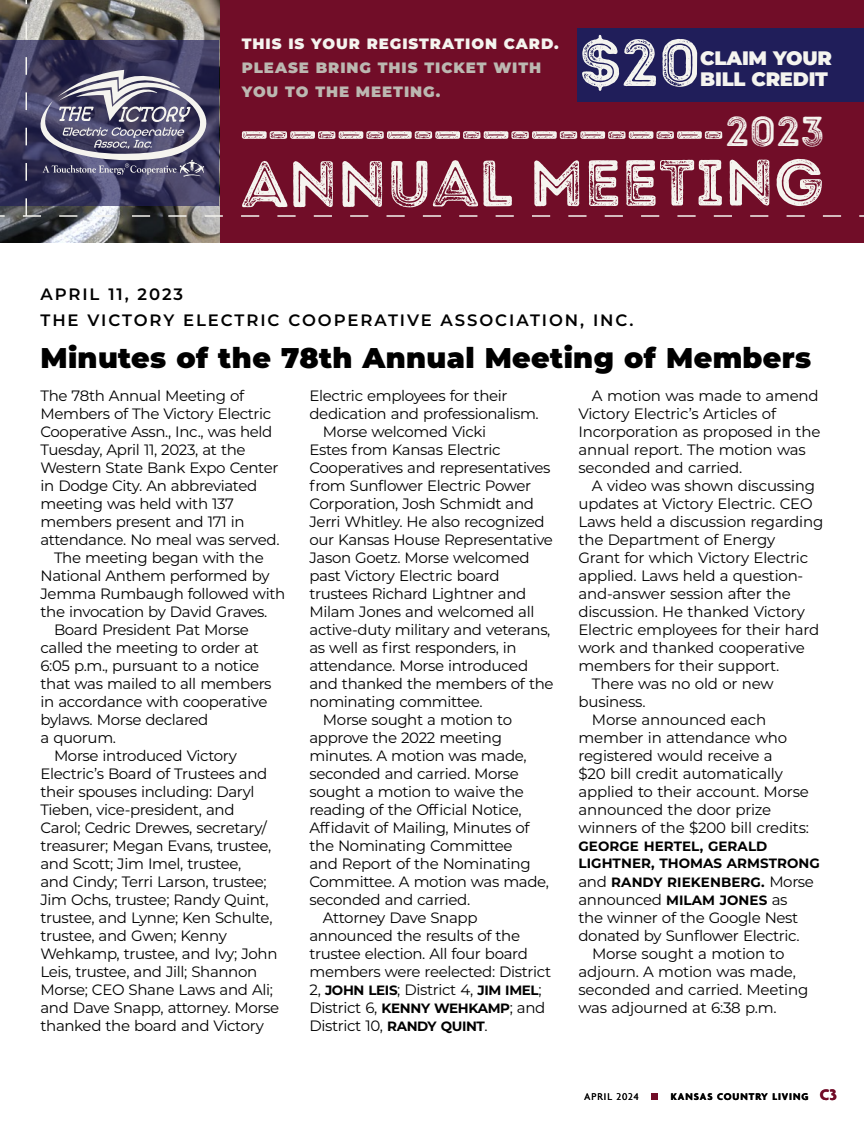
<style>
.page{position:relative;width:864px;height:1134px;background:#fff}
.page>*{position:absolute;margin:0;border:0;box-sizing:border-box;transform-origin:0 0}
.t1{font:66.3px "Intro Rust G Base 2 Line";color:#f5f4ef}
.t2{font:65.25px "Intro Rust G Base 2 Line";letter-spacing:-.005em;color:#f5f4ef}
.t3{font:41.85px "Intro Rust G Base 2 Line";color:#f5f4ef}
.t4{font:900 28.5px "Montserrat";letter-spacing:.01em;color:#000}
.t5{font:900 19.5px/21.5px "Montserrat";letter-spacing:-.015em;color:#f5f4ef}
.t6{font:600 16.5px/25.8px "Montserrat";letter-spacing:.115em;color:#000}
.t7{font:15px/18px "Montserrat";letter-spacing:-.025em;color:#000}
.t8{font:900 15px/24px "Montserrat";letter-spacing:.06em;color:#bcb8b1}
.t9{font:900 15px "Montserrat";letter-spacing:.06em;color:#f5f4ef}
.t10{font:700 13.5px/18px "Montserrat";letter-spacing:.005em;color:#000}
.t11{font:700 13.5px "Montserrat";letter-spacing:-.025em;color:#000}
.t12{font:700 10.5px "Agenda";letter-spacing:.09em;color:#000}
.t13{font:10.5px "Agenda";letter-spacing:.09em;color:#000}
.s1{font-weight:400;font-size:15px}
.s2{font-weight:700;font-size:13.5px}
.s3{font-size:16.5px;color:#710d28}
</style>
<div class="page">
<div style="left:0;top:0;width:864px;height:243px;background:#710d28"></div>
<img style="left:0;top:217px;width:219px;height:26px">
<svg style="left:0;top:0;width:864px;height:217px"></svg>
<div style="left:651px;top:1093px;width:7px;height:7px;background:#710d28"></div>
<p class="t9" style="left:242px;top:32px;width:318px">THIS IS YOUR REGISTRATION CARD.</p>
<p class="t8" style="left:242px;top:54px;width:301px">PLEASE BRING THIS TICKET WITH<br>YOU TO THE MEETING.</p>
<h1 class="t1" style="left:579px;top:21px;width:124px">$20</h1>
<h3 class="t5" style="left:700px;top:46px;width:133px">CLAIM YOUR<br>BILL CREDIT</h3>
<h3 class="t3" style="left:725px;top:104px;width:101px">2023</h3>
<h2 class="t2" style="left:241px;top:142px;width:585px">ANNUAL MEETING</h2>
<p class="t6" style="left:40px;top:280px;width:595px">APRIL 11, 2023<br>THE VICTORY ELECTRIC COOPERATIVE ASSOCIATION, INC.</p>
<h3 class="t4" style="left:40px;top:336px;width:772px">Minutes of the 78th Annual Meeting of Members</h3>
<p class="t7" style="left:40px;top:386px;width:205px">The 78th Annual Meeting of</p>
<p class="t7" style="left:40px;top:404px;width:232px">Members of The Victory Electric</p>
<p class="t7" style="left:40px;top:422px;width:233px">Cooperative Assn., Inc., was held</p>
<p class="t7" style="left:40px;top:440px;width:207px">Tuesday, April 11, 2023, at the</p>
<p class="t7" style="left:40px;top:458px;width:239px">Western State Bank Expo Center</p>
<p class="t7" style="left:40px;top:476px;width:218px">in Dodge City. An abbreviated</p>
<p class="t7" style="left:40px;top:494px;width:195px">meeting was held with 137</p>
<p class="t7" style="left:40px;top:512px;width:206px">members present and 171 in</p>
<p class="t7" style="left:40px;top:530px;width:241px">attendance. No meal was served.</p>
<p class="t7" style="left:54px;top:548px;width:211px">The meeting began with the</p>
<p class="t7" style="left:40px;top:566px;width:231px">National Anthem performed by</p>
<p class="t7" style="left:40px;top:584px;width:246px">Jemma Rumbaugh followed with</p>
<p class="t7" style="left:40px;top:602px;width:228px">the invocation by David Graves.</p>
<p class="t7" style="left:54px;top:620px;width:196px">Board President Pat Morse</p>
<p class="t7" style="left:40px;top:638px;width:220px">called the meeting to order at</p>
<p class="t7" style="left:40px;top:656px;width:220px">6:05 p.m., pursuant to a notice</p>
<p class="t7" style="left:40px;top:674px;width:233px">that was mailed to all members</p>
<p class="t7" style="left:40px;top:692px;width:228px">in accordance with cooperative</p>
<p class="t7" style="left:40px;top:710px;width:169px">bylaws. Morse declared</p>
<p class="t7" style="left:40px;top:728px;width:77px">a quorum.</p>
<p class="t7" style="left:54px;top:746px;width:184px">Morse introduced Victory</p>
<p class="t7" style="left:40px;top:764px;width:228px">Electric’s Board of Trustees and</p>
<p class="t7" style="left:40px;top:782px;width:216px">their spouses including: Daryl</p>
<p class="t7" style="left:40px;top:800px;width:196px">Tieben, vice-president, and</p>
<p class="t7" style="left:40px;top:818px;width:228px">Carol; Cedric Drewes, secretary/</p>
<p class="t7" style="left:40px;top:836px;width:232px">treasurer; Megan Evans, trustee,</p>
<p class="t7" style="left:40px;top:854px;width:202px">and Scott; Jim Imel, trustee,</p>
<p class="t7" style="left:40px;top:872px;width:228px">and Cindy; Terri Larson, trustee;</p>
<p class="t7" style="left:40px;top:890px;width:230px">Jim Ochs, trustee; Randy Quint,</p>
<p class="t7" style="left:40px;top:908px;width:234px">trustee, and Lynne; Ken Schulte,</p>
<p class="t7" style="left:40px;top:926px;width:188px">trustee, and Gwen; Kenny</p>
<p class="t7" style="left:40px;top:944px;width:239px">Wehkamp, trustee, and Ivy; John</p>
<p class="t7" style="left:40px;top:962px;width:218px">Leis, trustee, and Jill; Shannon</p>
<p class="t7" style="left:40px;top:980px;width:234px">Morse; CEO Shane Laws and Ali;</p>
<p class="t7" style="left:40px;top:998px;width:240px">and Dave Snapp, attorney. Morse</p>
<p class="t7" style="left:40px;top:1016px;width:225px">thanked the board and Victory</p>
<p class="t7" style="left:309px;top:386px;width:200px">Electric employees for their</p>
<p class="t7" style="left:309px;top:404px;width:231px">dedication and professionalism.</p>
<p class="t7" style="left:323px;top:422px;width:165px">Morse welcomed Vicki</p>
<p class="t7" style="left:309px;top:440px;width:193px">Estes from Kansas Electric</p>
<p class="t7" style="left:309px;top:458px;width:243px">Cooperatives and representatives</p>
<p class="t7" style="left:309px;top:476px;width:223px">from Sunflower Electric Power</p>
<p class="t7" style="left:309px;top:494px;width:226px">Corporation, Josh Schmidt and</p>
<p class="t7" style="left:309px;top:512px;width:237px">Jerri Whitley. He also recognized</p>
<p class="t7" style="left:309px;top:530px;width:245px">our Kansas House Representative</p>
<p class="t7" style="left:309px;top:548px;width:222px">Jason Goetz. Morse welcomed</p>
<p class="t7" style="left:309px;top:566px;width:192px">past Victory Electric board</p>
<p class="t7" style="left:309px;top:584px;width:218px">trustees Richard Lightner and</p>
<p class="t7" style="left:309px;top:602px;width:226px">Milam Jones and welcomed all</p>
<p class="t7" style="left:309px;top:620px;width:242px">active-duty military and veterans,</p>
<p class="t7" style="left:309px;top:638px;width:209px">as well as first responders, in</p>
<p class="t7" style="left:309px;top:656px;width:220px">attendance. Morse introduced</p>
<p class="t7" style="left:309px;top:674px;width:246px">and thanked the members of the</p>
<p class="t7" style="left:309px;top:692px;width:175px">nominating committee.</p>
<p class="t7" style="left:323px;top:710px;width:191px">Morse sought a motion to</p>
<p class="t7" style="left:309px;top:728px;width:194px">approve the 2022 meeting</p>
<p class="t7" style="left:309px;top:746px;width:219px">minutes. A motion was made,</p>
<p class="t7" style="left:309px;top:764px;width:211px">seconded and carried. Morse</p>
<p class="t7" style="left:309px;top:782px;width:216px">sought a motion to waive the</p>
<p class="t7" style="left:309px;top:800px;width:214px">reading of the Official Notice,</p>
<p class="t7" style="left:309px;top:818px;width:222px">Affidavit of Mailing, Minutes of</p>
<p class="t7" style="left:309px;top:836px;width:205px">the Nominating Committee</p>
<p class="t7" style="left:309px;top:854px;width:223px">and Report of the Nominating</p>
<p class="t7" style="left:309px;top:872px;width:241px">Committee. A motion was made,</p>
<p class="t7" style="left:309px;top:890px;width:162px">seconded and carried.</p>
<p class="t7" style="left:323px;top:908px;width:156px">Attorney Dave Snapp</p>
<p class="t7" style="left:309px;top:926px;width:212px">announced the results of the</p>
<p class="t7" style="left:309px;top:944px;width:220px">trustee election. All four board</p>
<p class="t7" style="left:309px;top:962px;width:243px">members were reelected: District</p>
<p class="t11" style="left:309px;top:980px;width:234px"><span class="s1">2,</span> JOHN LEIS<span class="s1">; District 4,</span> JIM IMEL<span class="s1">;</span></p>
<p class="t7" style="left:309px;top:998px;width:237px">District 6, <span class="s2">KENNY WEHKAMP</span>; and<br>District 10, <span class="s2">RANDY QUINT</span>.</p>
<p class="t7" style="left:578px;top:386px;width:243px;text-indent:14px">A motion was made to amend<br>Victory Electric’s Articles of<br>Incorporation as proposed in the annual report. The motion was seconded and carried.</p>
<p class="t7" style="left:592px;top:476px;width:225px">A video was shown discussing</p>
<p class="t7" style="left:578px;top:494px;width:236px">updates at Victory Electric. CEO</p>
<p class="t7" style="left:578px;top:512px;width:246px">Laws held a discussion regarding</p>
<p class="t7" style="left:578px;top:530px;width:198px">the Department of Energy</p>
<p class="t7" style="left:578px;top:548px;width:231px">Grant for which Victory Electric</p>
<p class="t7" style="left:578px;top:566px;width:226px">applied. Laws held a question-</p>
<p class="t7" style="left:578px;top:584px;width:214px">and-answer session after the</p>
<p class="t7" style="left:578px;top:602px;width:228px">discussion. He thanked Victory</p>
<p class="t7" style="left:578px;top:620px;width:242px">Electric employees for their hard</p>
<p class="t7" style="left:578px;top:638px;width:228px">work and thanked cooperative</p>
<p class="t7" style="left:578px;top:656px;width:202px">members for their support.</p>
<p class="t7" style="left:592px;top:674px;width:183px">There was no old or new</p>
<p class="t7" style="left:578px;top:692px;width:69px">business.</p>
<p class="t7" style="left:592px;top:710px;width:176px">Morse announced each</p>
<p class="t7" style="left:578px;top:728px;width:210px">member in attendance who</p>
<p class="t7" style="left:578px;top:746px;width:196px">registered would receive a</p>
<p class="t7" style="left:578px;top:764px;width:206px">$20 bill credit automatically</p>
<p class="t7" style="left:578px;top:782px;width:232px">applied to their account. Morse</p>
<p class="t7" style="left:578px;top:800px;width:194px">announced the door prize</p>
<p class="t7" style="left:578px;top:818px;width:232px">winners of the $200 bill credits:</p>
<p class="t10" style="left:579px;top:836px;width:243px">GEORGE HERTEL, GERALD<br>LIGHTNER, THOMAS ARMSTRONG <span class="s1">and</span> RANDY RIEKENBERG. <span class="s1">Morse</span></p>
<p class="t7" style="left:578px;top:890px;width:211px">announced <span class="s2">MILAM JONES</span> as</p>
<p class="t7" style="left:579px;top:908px;width:221px">the winner of the Google Nest</p>
<p class="t7" style="left:579px;top:926px;width:223px">donated by Sunflower Electric.</p>
<p class="t7" style="left:592px;top:944px;width:194px">Morse sought a motion to</p>
<p class="t7" style="left:579px;top:962px;width:219px">adjourn. A motion was made,</p>
<p class="t7" style="left:579px;top:980px;width:231px">seconded and carried. Meeting</p>
<p class="t7" style="left:579px;top:998px;width:200px">was adjourned at 6:38 p.m.</p>
<p class="t13" style="left:584px;top:1091px;width:56px">APRIL 2024</p>
<p class="t12" style="left:671px;top:1091px;width:168px">KANSAS COUNTRY LIVING <span class="s3">C3</span></p>
</div>
